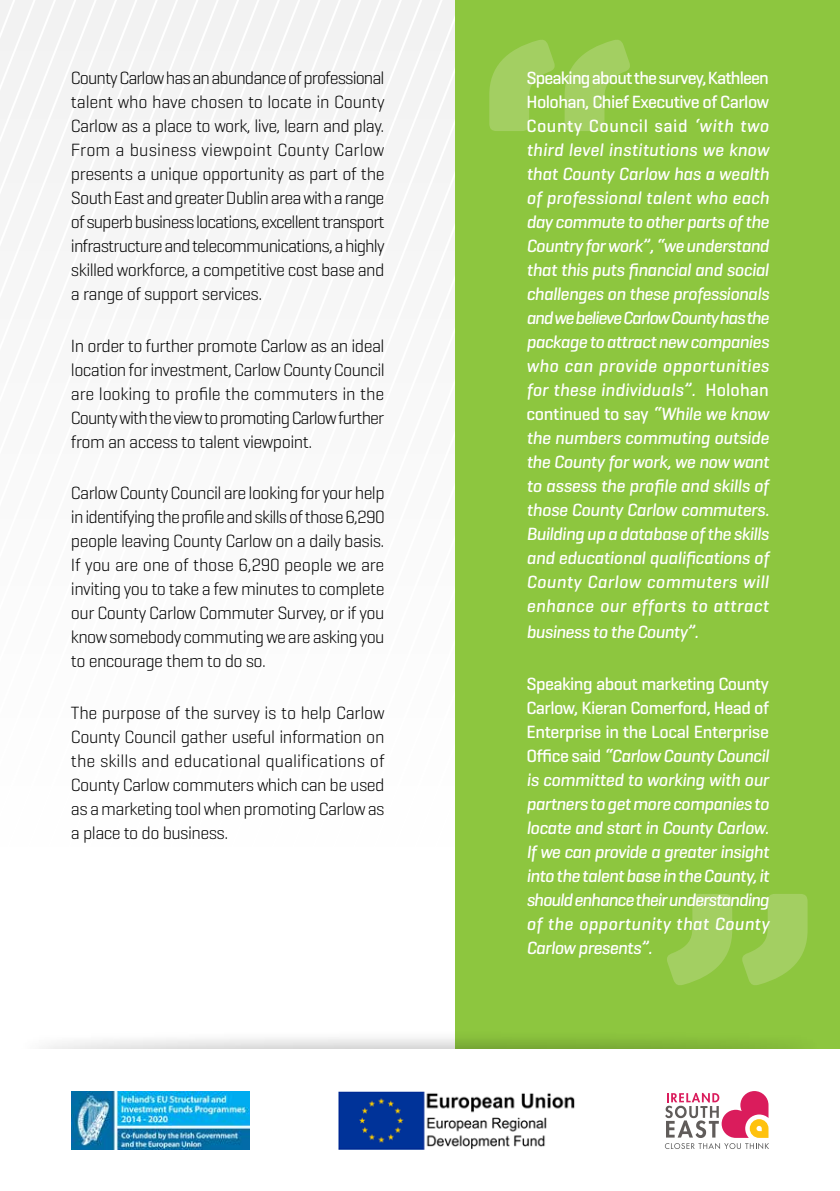
<style>
.page{position:relative;width:840px;height:1191px;background:#fff}
.page>*{position:absolute;margin:0;border:0;box-sizing:border-box;transform-origin:0 0}
.t1{font:300 18px/24px "Geogrotesque";letter-spacing:-.03em;color:#000;text-align:justify}
.t2{font:italic 500 18px/24px "Geogrotesque";letter-spacing:.015em;color:#fff;text-align:justify}
.t3{font:italic 500 18px "Geogrotesque";letter-spacing:-.03em;color:#fff}
.s1{font-style:normal}
</style>
<div class="page">
<svg style="left:6px;top:0;width:20px;height:183px"></svg>
<svg style="left:26px;top:0;width:21px;height:183px"></svg>
<svg style="left:47px;top:0;width:20px;height:183px"></svg>
<svg style="left:67px;top:0;width:20px;height:183px"></svg>
<svg style="left:87px;top:0;width:21px;height:183px"></svg>
<svg style="left:108px;top:0;width:20px;height:183px"></svg>
<svg style="left:128px;top:0;width:20px;height:183px"></svg>
<svg style="left:148px;top:0;width:21px;height:183px"></svg>
<svg style="left:169px;top:0;width:20px;height:183px"></svg>
<svg style="left:189px;top:0;width:20px;height:183px"></svg>
<svg style="left:209px;top:0;width:21px;height:183px"></svg>
<svg style="left:230px;top:0;width:20px;height:183px"></svg>
<svg style="left:250px;top:0;width:20px;height:183px"></svg>
<svg style="left:270px;top:0;width:21px;height:183px"></svg>
<svg style="left:291px;top:0;width:20px;height:183px"></svg>
<svg style="left:311px;top:0;width:20px;height:183px"></svg>
<svg style="left:331px;top:0;width:21px;height:183px"></svg>
<svg style="left:352px;top:0;width:20px;height:183px"></svg>
<svg style="left:372px;top:0;width:20px;height:183px"></svg>
<svg style="left:392px;top:0;width:21px;height:183px"></svg>
<svg style="left:413px;top:0;width:42px;height:183px"></svg>
<div style="left:455px;top:0;width:384px;height:1049px;background:#8dc63f"></div>
<svg style="left:489px;top:40px;width:141px;height:91px"></svg>
<svg style="left:667px;top:894px;width:140px;height:91px"></svg>
<div style="left:14px;top:1030px;width:812px;height:50px;background:#000;opacity:.4"></div>
<div style="left:0;top:1049px;width:839px;height:101px;background:#fff"></div>
<img style="left:338px;top:1091px;width:237px;height:58px">
<img style="left:72px;top:1091px;width:177px;height:58px">
<svg style="left:664px;top:1091px;width:104px;height:58px"></svg>
<p class="t1" style="left:71px;top:66px;width:315px">County Carlow has an abundance of professional talent who have chosen to locate in County Carlow as a place to work, live, learn and play.<br>From a business viewpoint County Carlow presents a unique opportunity as part of the South East and greater Dublin area with a range of superb business locations, excellent transport infrastructure and telecommunications, a highly skilled workforce, a competitive cost base and a range of support services.</p>
<p class="t1" style="left:71px;top:333px;width:315px">In order to further promote Carlow as an ideal location for investment, Carlow County Council are looking to profile the commuters in the County with the view to promoting Carlow further from an access to talent viewpoint.</p>
<p class="t1" style="left:71px;top:480px;width:315px">Carlow County Council are looking for your help in identifying the profile and skills of those 6,290 people leaving County Carlow on a daily basis.<br>If you are one of those 6,290 people we are inviting you to take a few minutes to complete our County Carlow Commuter Survey, or if you know somebody commuting we are asking you to encourage them to do so.</p>
<p class="t1" style="left:71px;top:700px;width:315px">The purpose of the survey is to help Carlow County Council gather useful information on the skills and educational qualifications of County Carlow commuters which can be used as a marketing tool when promoting Carlow as a place to do business.</p>
<p class="t2" style="left:526px;top:66px;width:244px"><span class="s1">Speaking about the survey, Kathleen Holohan, Chief Executive of Carlow County Council said</span> ‘with two third level institutions we know that County Carlow has a wealth of professional talent who each day commute to other parts of the Country for work”, “we understand that this puts financial and social challenges on these professionals and we believe Carlow County has the package to attract new companies who can provide opportunities for these individuals”. <span class="s1">Holohan continued to say</span> “While we know the numbers commuting outside the County for work, we now want to assess the profile and skills of those County Carlow commuters.<br>Building up a database of the skills and educational qualifications of County Carlow commuters will enhance our efforts to attract</p>
<p class="t3" style="left:526px;top:621px;width:174px">business to the County”.</p>
<p class="t2" style="left:526px;top:671px;width:244px"><span class="s1">Speaking about marketing County Carlow, Kieran Comerford, Head of Enterprise in the Local Enterprise Office said</span> “Carlow County Council is committed to working with our partners to get more companies to locate and start in County Carlow.<br>If we can provide a greater insight into the talent base in the County, it should enhance their understanding of the opportunity that County Carlow presents”.</p>
</div>
